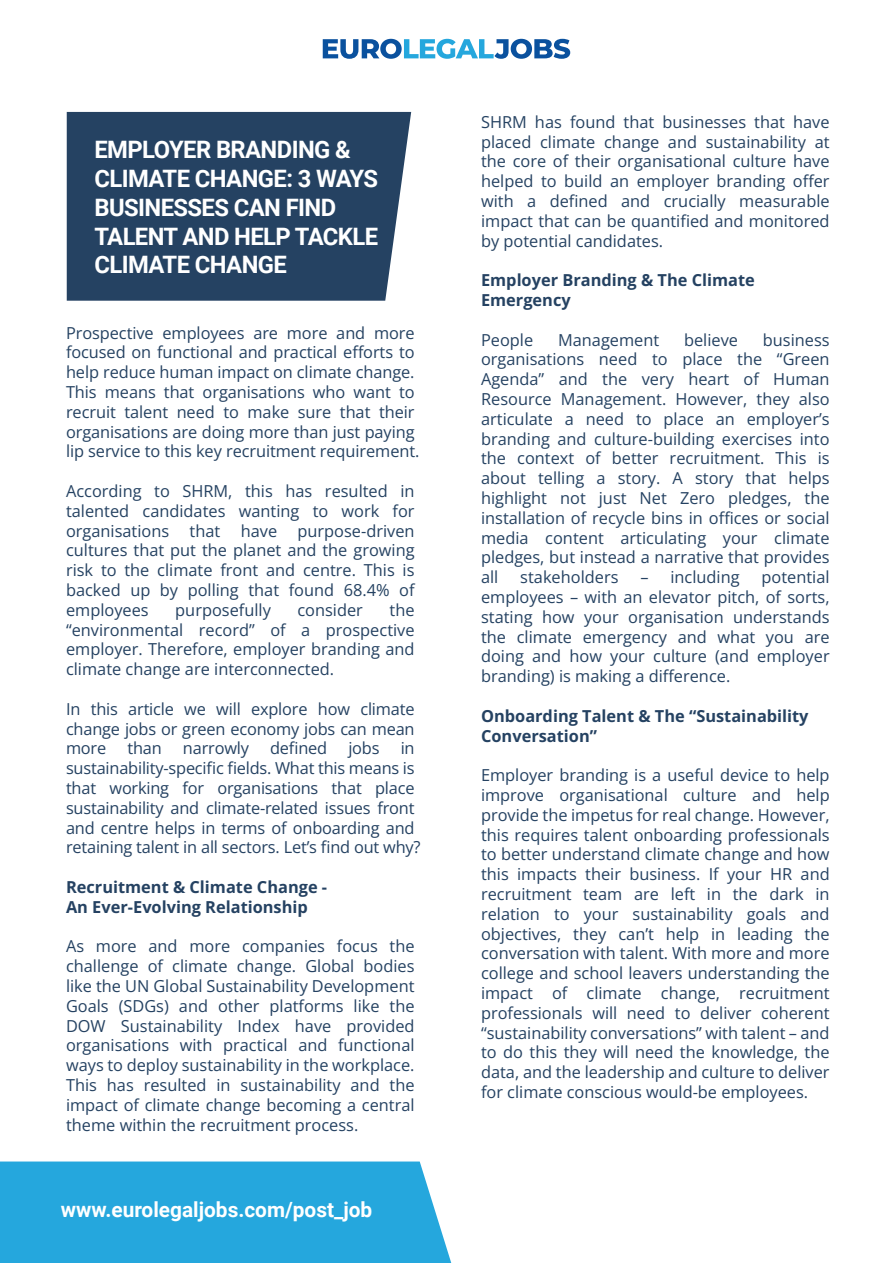
<style>
.page{position:relative;width:893px;height:1263px;background:#fff}
.page>*{position:absolute;margin:0;border:0;box-sizing:border-box;transform-origin:0 0}
.t1{font:700 24px/28.8px "Roboto";letter-spacing:-.025em;color:#fff}
.t2{font:700 21px "Roboto";color:#fff}
.t3{font:16.5px/19.8px "Open Sans";letter-spacing:-.005em;color:#254262;text-align:justify}
.t4{font:700 16.5px/19.8px "Open Sans";color:#254262}
</style>
<div class="page">
<div style="left:67px;top:112px;width:344px;height:189px;background:#254262"></div>
<svg style="left:323px;top:39px;width:247px;height:20px"></svg>
<div style="left:0;top:1161px;width:452px;height:102px;background:#25a7dd"></div>
<h1 class="t1" style="left:95px;top:134px;width:285px">EMPLOYER BRANDING &amp;<br>CLIMATE CHANGE: 3 WAYS<br>BUSINESSES CAN FIND<br>TALENT AND HELP TACKLE<br>CLIMATE CHANGE</h1>
<p class="t3" style="left:66px;top:322px;width:355px;text-align:left">Prospective employees are more and more focused on functional and practical efforts to help reduce human impact on climate change.<br>This means that organisations who want to recruit talent need to make sure that their organisations are doing more than just paying lip service to this key recruitment requirement.</p>
<p class="t3" style="left:66px;top:481px;width:350px">According to SHRM, this has resulted in talented candidates wanting to work for organisations that have purpose-driven cultures that put the planet and the growing risk to the climate front and centre. This is backed up by polling that found 68.4% of employees</p>
<p class="t3" style="left:175px;top:599px;width:97px">purposefully</p>
<p class="t3" style="left:297px;top:599px;width:67px">consider</p>
<p class="t3" style="left:66px;top:599px;width:350px;text-indent:324px">the “environmental record” of a prospective employer. Therefore, employer branding and climate change are interconnected.</p>
<p class="t3" style="left:66px;top:698px;width:350px">In this article we will explore how climate change jobs or green economy jobs can mean more</p>
<p class="t3" style="left:127px;top:738px;width:36px">than</p>
<p class="t3" style="left:183px;top:738px;width:67px">narrowly</p>
<p class="t3" style="left:270px;top:738px;width:59px">defined</p>
<p class="t3" style="left:348px;top:738px;width:33px">jobs</p>
<p class="t3" style="left:66px;top:738px;width:356px;text-align:left;text-indent:335px">in sustainability-specific fields. What this means is that working for organisations that place sustainability and climate-related issues front and centre helps in terms of onboarding and retaining talent in all sectors. Let’s find out why?</p>
<p class="t4" style="left:66px;top:877px;width:263px">Recruitment &amp; Climate Change -<br>An Ever-Evolving Relationship</p>
<p class="t3" style="left:66px;top:936px;width:350px">As more and more companies focus the challenge of climate change. Global bodies like the UN Global Sustainability Development Goals (SDGs) and other platforms like the DOW Sustainability Index have provided organisations with practical and functional ways to deploy sustainability in the workplace.<br>This has resulted in sustainability and the impact of climate change becoming a central theme within the recruitment process.</p>
<p class="t2" style="left:61px;top:1195px;width:313px">www.eurolegaljobs.com/post_job</p>
<p class="t3" style="left:481px;top:111px;width:350px">SHRM has found that businesses that have placed climate change and sustainability at the core of their organisational culture have helped to build an employer branding offer with a defined and crucially measurable impact that can be quantified and monitored by potential candidates.</p>
<p class="t4" style="left:481px;top:270px;width:275px">Employer Branding &amp; The Climate<br>Emergency</p>
<p class="t3" style="left:481px;top:329px;width:54px">People</p>
<p class="t3" style="left:558px;top:329px;width:103px">Management</p>
<p class="t3" style="left:684px;top:329px;width:56px">believe</p>
<p class="t3" style="left:481px;top:329px;width:350px;text-indent:282px">business organisations need to place the “Green Agenda” and the very heart of Human Resource Management. However, they also articulate a need to place an employer’s branding and culture-building exercises into the context of better recruitment. This is about telling a story. A story that helps highlight not just Net Zero pledges, the installation of recycle bins in offices or social media content articulating your climate pledges, but instead a narrative that provides all</p>
<p class="t3" style="left:481px;top:567px;width:350px;text-indent:280px">potential employees – with an elevator pitch, of sorts, stating how your organisation understands the climate emergency and what you are doing and how your culture (and employer branding) is making a difference.</p>
<p class="t4" style="left:481px;top:705px;width:329px">Onboarding Talent &amp; The “Sustainability<br>Conversation”</p>
<p class="t3" style="left:481px;top:765px;width:350px">Employer branding is a useful device to help improve organisational culture and help provide the impetus for real change. However, this requires talent onboarding professionals to better understand climate change and how this impacts their business. If your HR and recruitment team are left in the dark in relation to your sustainability goals and objectives, they can’t help in leading the conversation with talent. With more and more college and school leavers understanding the impact of climate change, recruitment professionals will need to deliver coherent “sustainability conversations” with talent – and to do this they will need the knowledge, the data, and the leadership and culture to deliver for climate conscious would-be employees.</p>
<p class="t3" style="left:520px;top:567px;width:100px">stakeholders</p>
<p class="t3" style="left:640px;top:567px;width:101px">– including</p>
</div>
